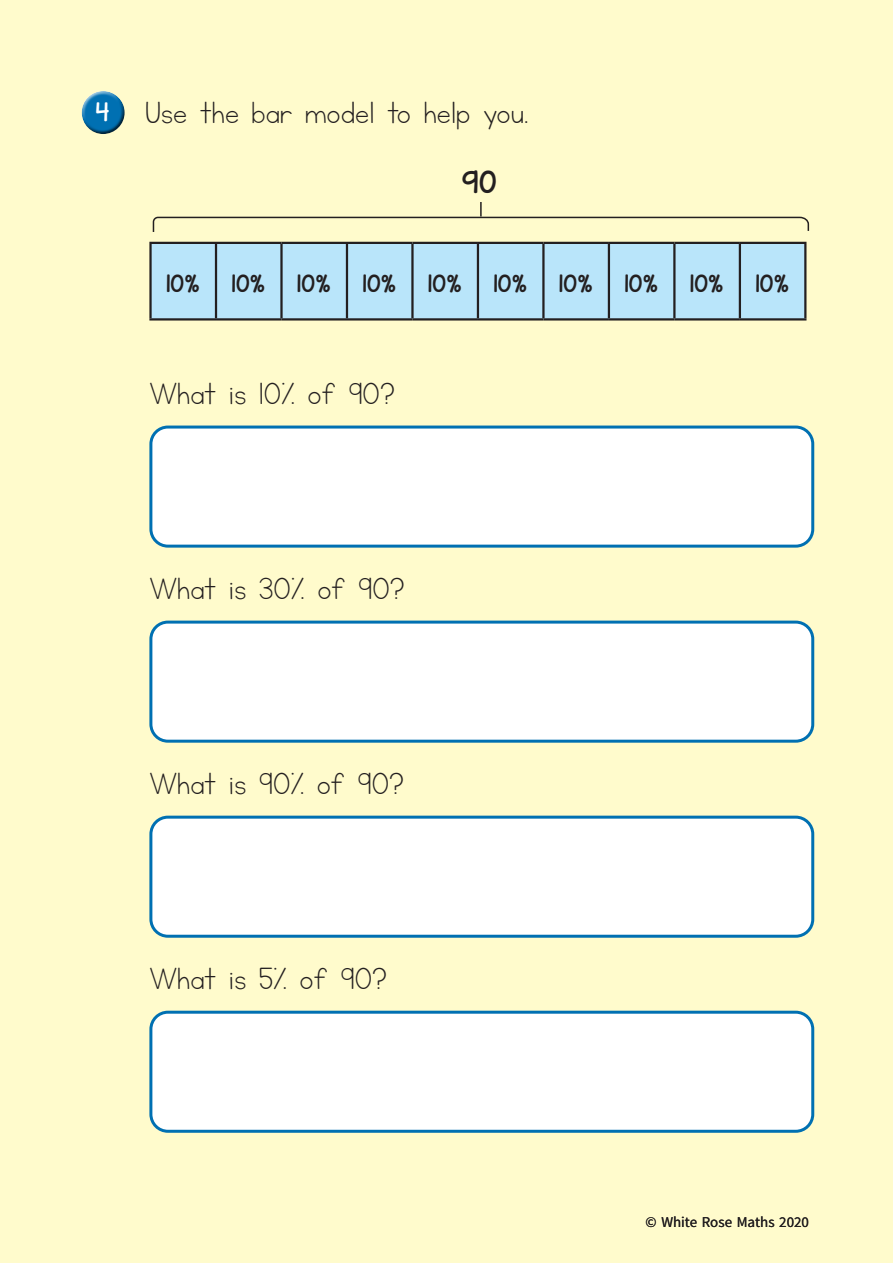
<style>
.page{position:relative;width:893px;height:1263px;background:#fffbcc}
.page>*{position:absolute;margin:0;border:0;box-sizing:border-box;transform-origin:0 0}
.Year_5_HL_Body_Text{font:36px "KG Neatly Printed";color:#231f20}
.Year_5_HL_Rubric{font:36px "KG Neatly Printed";color:#231f20}
.Year_5_HL_box_number{font:27px "KG Miss Kindy Chunky";color:#231f20}
.Year_5_HL_Rubric_Num{font:22.5px "KG Miss Kindy Chunky";color:#fff}
.Year_5_HL_box_number-2{font:21px "KG Miss Kindy Chunky";color:#231f20}
.Year_5_HL_Body_Text-2{font:15px "Source Sans Pro";color:#231f20}
</style>
<div class="page">
<div style="left:82px;top:91px;width:43px;height:34px;background:#fff;opacity:.75"></div>
<div style="left:82px;top:98px;width:45px;height:38px;background:#231f20;opacity:.75"></div>
<div style="left:152px;top:244px;width:652px;height:74px;background:#b9e5fa"></div>
<hr style="left:149px;top:242px;width:67px;height:2px;background:#231f20">
<hr style="left:149px;top:244px;width:3px;height:74px;background:#231f20">
<hr style="left:216px;top:242px;width:65px;height:2px;background:#231f20">
<hr style="left:215px;top:244px;width:2px;height:74px;background:#231f20">
<hr style="left:281px;top:242px;width:66px;height:2px;background:#231f20">
<hr style="left:280px;top:244px;width:3px;height:74px;background:#231f20">
<hr style="left:347px;top:242px;width:65px;height:2px;background:#231f20">
<hr style="left:346px;top:244px;width:2px;height:74px;background:#231f20">
<hr style="left:412px;top:242px;width:66px;height:2px;background:#231f20">
<hr style="left:411px;top:244px;width:3px;height:74px;background:#231f20">
<hr style="left:478px;top:242px;width:65px;height:2px;background:#231f20">
<hr style="left:477px;top:244px;width:2px;height:74px;background:#231f20">
<hr style="left:543px;top:242px;width:66px;height:2px;background:#231f20">
<hr style="left:542px;top:244px;width:3px;height:74px;background:#231f20">
<hr style="left:609px;top:242px;width:65px;height:2px;background:#231f20">
<hr style="left:608px;top:244px;width:2px;height:74px;background:#231f20">
<hr style="left:674px;top:242px;width:66px;height:2px;background:#231f20">
<hr style="left:673px;top:244px;width:2px;height:74px;background:#231f20">
<hr style="left:740px;top:242px;width:66px;height:2px;background:#231f20">
<hr style="left:739px;top:244px;width:2px;height:74px;background:#231f20">
<hr style="left:804px;top:244px;width:2px;height:74px;background:#231f20">
<hr style="left:149px;top:318px;width:67px;height:3px;background:#231f20">
<hr style="left:216px;top:318px;width:65px;height:3px;background:#231f20">
<hr style="left:281px;top:318px;width:66px;height:3px;background:#231f20">
<hr style="left:347px;top:318px;width:65px;height:3px;background:#231f20">
<hr style="left:412px;top:318px;width:66px;height:3px;background:#231f20">
<hr style="left:478px;top:318px;width:65px;height:3px;background:#231f20">
<hr style="left:543px;top:318px;width:66px;height:3px;background:#231f20">
<hr style="left:609px;top:318px;width:65px;height:3px;background:#231f20">
<hr style="left:674px;top:318px;width:66px;height:3px;background:#231f20">
<hr style="left:740px;top:318px;width:66px;height:3px;background:#231f20">
<div style="left:151px;top:427px;width:662px;height:119px;background:#fff;border-radius:17px"></div>
<div style="left:149px;top:425px;width:665px;height:123px;border:3px solid #0070b2;border-radius:17px"></div>
<div style="left:151px;top:622px;width:662px;height:119px;background:#fff;border-radius:17px"></div>
<div style="left:149px;top:621px;width:665px;height:122px;border:3px solid #0070b2;border-radius:17px"></div>
<div style="left:151px;top:817px;width:662px;height:119px;background:#fff;border-radius:17px"></div>
<div style="left:149px;top:816px;width:665px;height:122px;border:3px solid #0070b2;border-radius:17px"></div>
<div style="left:151px;top:1012px;width:662px;height:119px;background:#fff;border-radius:17px"></div>
<div style="left:149px;top:1011px;width:665px;height:122px;border:3px solid #0070b2;border-radius:17px"></div>
<svg style="left:152px;top:202px;width:658px;height:30px"></svg>
<p class="Year_5_HL_Rubric_Num" style="left:96px;top:97px;width:15px">4</p>
<p class="Year_5_HL_Rubric" style="left:145px;top:96px;width:385px">Use the bar model to help you.</p>
<p class="Year_5_HL_box_number" style="left:462px;top:164px;width:36px">90</p>
<p class="Year_5_HL_box_number-2" style="left:166px;top:270px;width:35px">10%</p>
<p class="Year_5_HL_box_number-2" style="left:232px;top:270px;width:35px">10%</p>
<p class="Year_5_HL_box_number-2" style="left:297px;top:270px;width:35px">10%</p>
<p class="Year_5_HL_box_number-2" style="left:363px;top:270px;width:35px">10%</p>
<p class="Year_5_HL_box_number-2" style="left:428px;top:270px;width:35px">10%</p>
<p class="Year_5_HL_box_number-2" style="left:494px;top:270px;width:35px">10%</p>
<p class="Year_5_HL_box_number-2" style="left:559px;top:270px;width:35px">10%</p>
<p class="Year_5_HL_box_number-2" style="left:625px;top:270px;width:35px">10%</p>
<p class="Year_5_HL_box_number-2" style="left:690px;top:270px;width:35px">10%</p>
<p class="Year_5_HL_box_number-2" style="left:756px;top:270px;width:35px">10%</p>
<p class="Year_5_HL_Body_Text" style="left:149px;top:376px;width:247px">What is 10% of 90?</p>
<p class="Year_5_HL_Body_Text" style="left:149px;top:571px;width:257px">What is 30% of 90?</p>
<p class="Year_5_HL_Body_Text" style="left:149px;top:766px;width:256px">What is 90% of 90?</p>
<p class="Year_5_HL_Body_Text" style="left:149px;top:961px;width:239px">What is 5% of 90?</p>
<p class="Year_5_HL_Body_Text-2" style="left:646px;top:1213px;width:165px">© White Rose Maths 2020</p>
</div>
